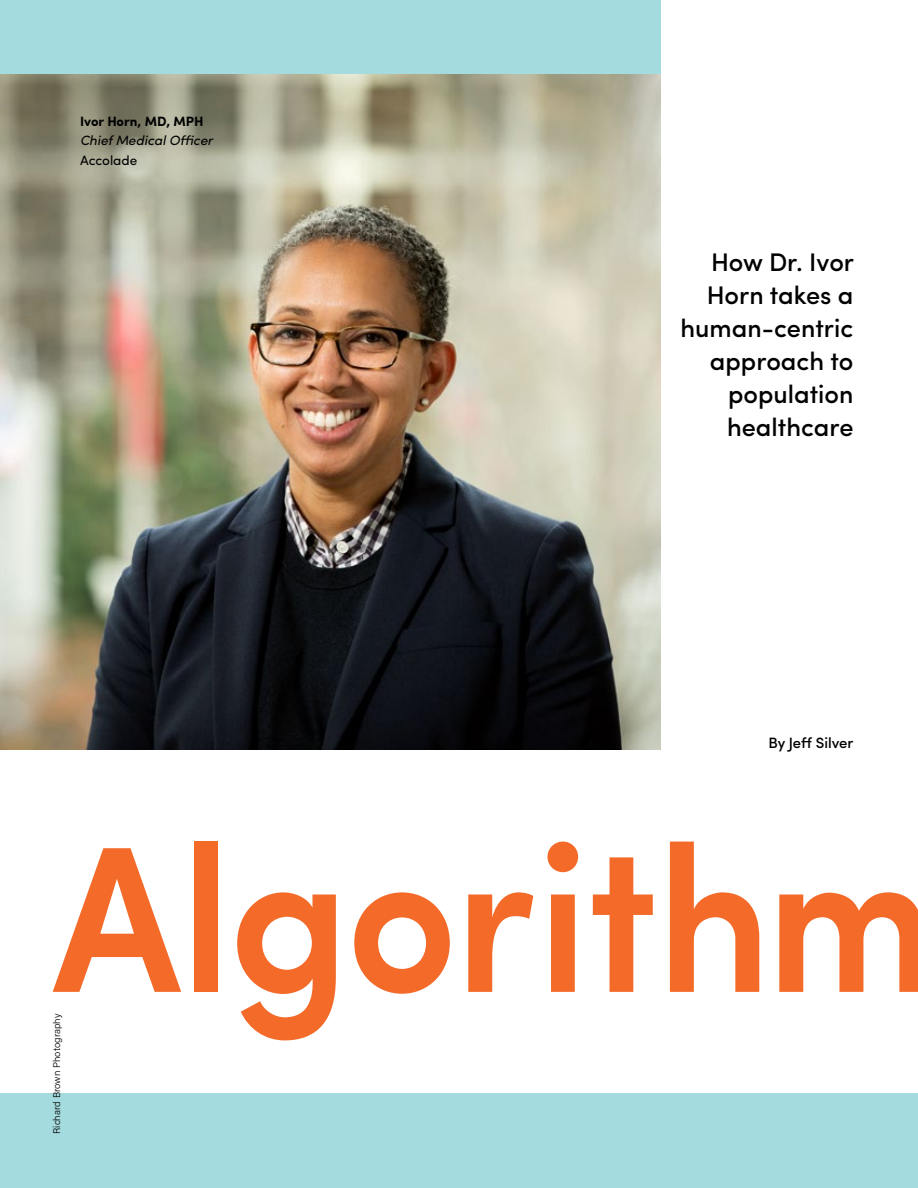
<style>
.page{position:relative;width:918px;height:1188px;background:#fff}
.page>*{position:absolute;margin:0;border:0;box-sizing:border-box;transform-origin:0 0}
.t1{font:600 208.5px "Sofia Pro";letter-spacing:-.01em;color:#f36a29;scale:.94 1}
.t2{font:500 25.5px/33px "Sofia Pro";color:#000;text-align:right}
.t3{font:500 15px "Sofia Pro";color:#000}
.t4{font:italic 13.5px "Sofia Pro";color:#000}
.t5{font:700 13.5px "Sofia Pro";color:#000}
.t6{font:13.5px "Sofia Pro";color:#000}
.t7{font:300 9.75px "Acumin Pro";letter-spacing:.01em;color:#000}
</style>
<div class="page">
<div style="left:0;top:0;width:661px;height:750px;background:#a4dbde"></div>
<div style="left:0;top:1094px;width:918px;height:94px;background:#a4dbde"></div>
<img style="left:0;top:75px;width:661px;height:675px">
<p class="t5" style="left:80px;top:111px;width:125px">Ivor Horn, MD, MPH</p>
<p class="t4" style="left:80px;top:130px;width:134px">Chief Medical Officer</p>
<p class="t6" style="left:80px;top:150px;width:59px">Accolade</p>
<p class="t2" style="left:681px;top:244px;width:175px">How Dr. Ivor<br>Horn takes a human-centric approach to population healthcare</p>
<p class="t3" style="left:768px;top:732px;width:87px">By Jeff Silver</p>
<h1 class="t1" style="left:53px;top:760px;width:941px">Algorithm</h1>
<p class="t7" style="left:50px;top:1134px;width:122px;rotate:-90deg">Richard Brown Photography</p>
</div>
